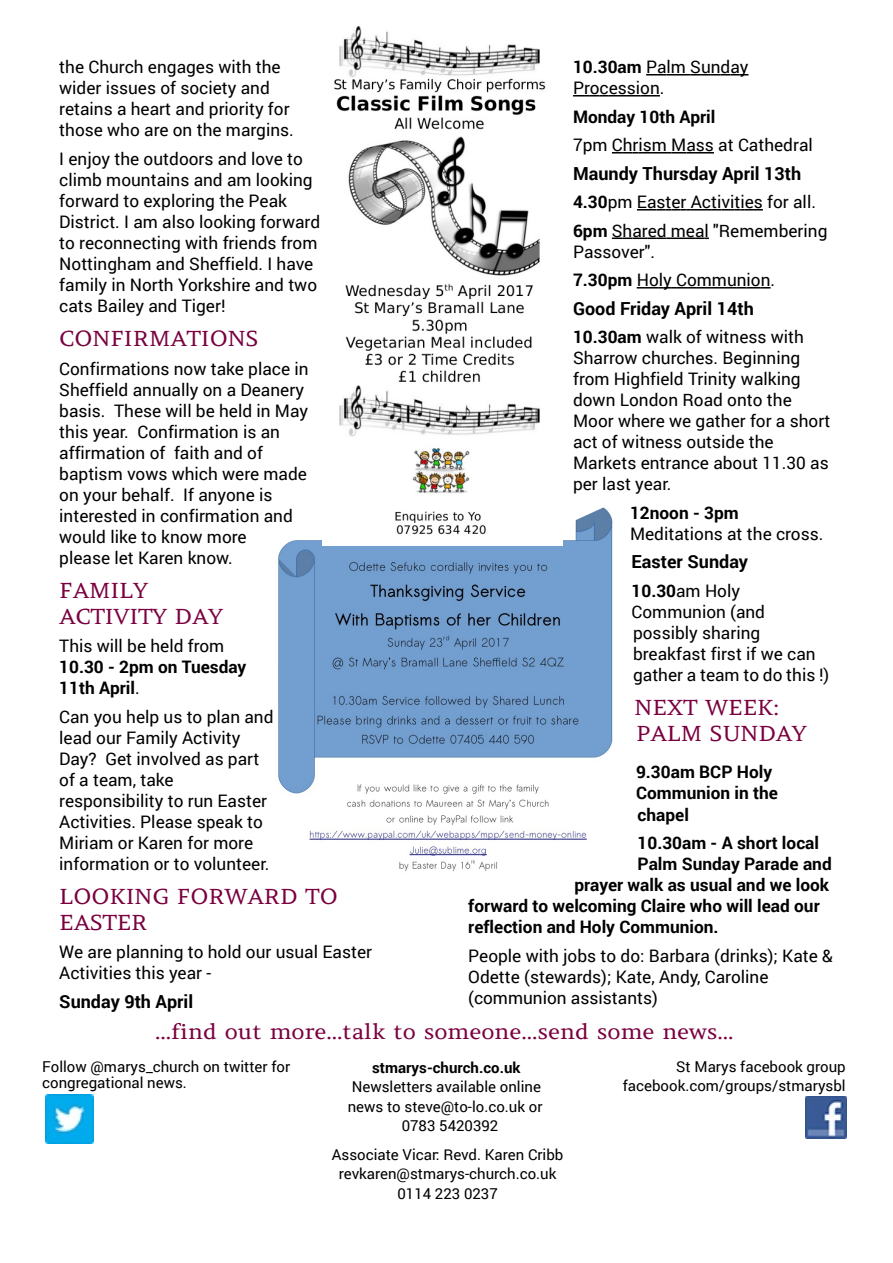
<style>
.page{position:relative;width:893px;height:1263px;background:#fff}
.page>*{position:absolute;margin:0;border:0;box-sizing:border-box;transform-origin:0 0}
.t1{font:21px/25.5px "Amethysta";color:#7a003f;scale:1.1 1}
.t2{font:700 18px "Roboto";color:#000}
.t3{font:17.25px/21px "Roboto";color:#000}
.t4{font:700 17.25px/21.6px "Roboto";color:#000}
.t5{font:15px/19.5px "Roboto";color:#000}
.t6{font:700 15px "Roboto";color:#000}
.s1{font-weight:700}
.s2{font-weight:400}
</style>
<div class="page">
<svg style="left:646px;top:74px;width:102px;height:2px"></svg>
<svg style="left:573px;top:95px;width:87px;height:2px"></svg>
<svg style="left:612px;top:152px;width:102px;height:2px"></svg>
<svg style="left:637px;top:209px;width:126px;height:2px"></svg>
<svg style="left:612px;top:238px;width:97px;height:1px"></svg>
<svg style="left:637px;top:287px;width:134px;height:2px"></svg>
<img style="left:805px;top:1097px;width:41px;height:41px">
<img style="left:45px;top:1095px;width:49px;height:48px">
<img style="left:277px;top:507px;width:336px;height:365px">
<img style="left:322px;top:26px;width:240px;height:520px">
<p class="t3" style="left:573px;top:56px;width:177px"><span class="s1">10.30am</span> Palm Sunday<br>Procession.</p>
<p class="t4" style="left:573px;top:105px;width:144px">Monday 10th April</p>
<p class="t3" style="left:573px;top:134px;width:241px">7pm Chrism Mass at Cathedral</p>
<p class="t2" style="left:573px;top:161px;width:230px">Maundy Thursday April 13th</p>
<p class="t3" style="left:573px;top:187px;width:256px;line-height:28.5px"><span class="s1">4.30</span>pm Easter Activities for all.<br><span class="s1">6pm</span> Shared meal "Remembering</p>
<p class="t3" style="left:573px;top:237px;width:204px;line-height:28.5px">Passover".<br><span class="s1">7.30pm</span> Holy Communion.</p>
<p class="t2" style="left:573px;top:296px;width:182px">Good Friday April 14th</p>
<p class="t3" style="left:573px;top:326px;width:259px"><span class="s1">10.30am</span> walk of witness with<br>Sharrow churches. Beginning from Highfield Trinity walking down London Road onto the<br>Moor where we gather for a short act of witness outside the<br>Markets entrance about 11.30 as per last year.</p>
<p class="t4" style="left:630px;top:501px;width:110px">12noon - 3pm</p>
<p class="t3" style="left:630px;top:522px;width:195px">Meditations at the cross.</p>
<p class="t2" style="left:631px;top:549px;width:118px">Easter Sunday</p>
<p class="t3" style="left:631px;top:579px;width:199px"><span class="s1">10.30</span>am Holy<br>Communion (and possibly sharing breakfast first if we can gather a team to do this !)</p>
<p class="t1" style="left:634px;top:695px;width:158px">NEXT WEEK:<br>PALM SUNDAY</p>
<p class="t4" style="left:636px;top:760px;width:143px">9.30am BCP Holy<br>Communion in the chapel</p>
<p class="t4" style="left:637px;top:832px;width:183px">10.30am - A short local</p>
<p class="t4" style="left:637px;top:853px;width:196px">Palm Sunday Parade and</p>
<p class="t4" style="left:574px;top:874px;width:256px">prayer walk as usual and we look</p>
<p class="t4" style="left:468px;top:895px;width:353px">forward to welcoming Claire who will lead our</p>
<p class="t4" style="left:468px;top:916px;width:252px">reflection and Holy Communion.</p>
<p class="t3" style="left:468px;top:945px;width:366px">People with jobs to do: Barbara (drinks); Kate &amp;<br>Odette (stewards); Kate, Andy, Caroline (communion assistants)</p>
<p class="t1" style="left:155px;top:1018px;width:527px">...find out more...talk to someone...send some news...</p>
<p class="t5" style="left:42px;top:1058px;width:249px;line-height:16.5px">Follow @marys_church on twitter for congregational news.</p>
<p class="t3" style="left:59px;top:56px;width:236px">the Church engages with the wider issues of society and retains a heart and priority for those who are on the margins.</p>
<p class="t3" style="left:59px;top:147px;width:262px">I enjoy the outdoors and love to climb mountains and am looking forward to exploring the Peak<br>District. I am also looking forward to reconnecting with friends from<br>Nottingham and Sheffield. I have family in North Yorkshire and two cats Bailey and Tiger!</p>
<p class="t1" style="left:59px;top:326px;width:183px">CONFIRMATIONS</p>
<p class="t3" style="left:59px;top:357px;width:251px">Confirmations now take place in<br>Sheffield annually on a Deanery basis. These will be held in May this year. Confirmation is an affirmation of faith and of baptism vows which were made on your behalf. If anyone is interested in confirmation and would like to know more<br>please let Karen know.</p>
<p class="t1" style="left:59px;top:578px;width:150px">FAMILY<br>ACTIVITY DAY</p>
<p class="t3" style="left:59px;top:635px;width:167px">This will be held from</p>
<p class="t4" style="left:59px;top:656px;width:189px;line-height:21px">10.30 - 2pm on Tuesday<br>11th April<span class="s2">.</span></p>
<p class="t3" style="left:59px;top:705px;width:216px">Can you help us to plan and lead our Family Activity<br>Day? Get involved as part of a team, take responsibility to run Easter<br>Activities. Please speak to<br>Miriam or Karen for more information or to volunteer.</p>
<p class="t1" style="left:59px;top:884px;width:255px">LOOKING FORWARD TO<br>EASTER</p>
<p class="t3" style="left:59px;top:941px;width:314px">We are planning to hold our usual Easter<br>Activities this year -</p>
<p class="t2" style="left:59px;top:989px;width:135px">Sunday 9th April</p>
<p class="t5" style="left:623px;top:1056px;width:224px;text-align:right">St Marys facebook group facebook.com/groups/stmarysbl</p>
<p class="t6" style="left:372px;top:1057px;width:150px">stmarys-church.co.uk</p>
<p class="t5" style="left:352px;top:1076px;width:191px">Newsletters available online</p>
<p class="t5" style="left:348px;top:1096px;width:196px">news to steve@to-lo.co.uk or</p>
<p class="t5" style="left:402px;top:1115px;width:98px">0783 5420392</p>
<p class="t5" style="left:332px;top:1144px;width:233px;text-align:center">Associate Vicar: Revd. Karen Cribb revkaren@stmarys-church.co.uk<br>0114 223 0237</p>
</div>
